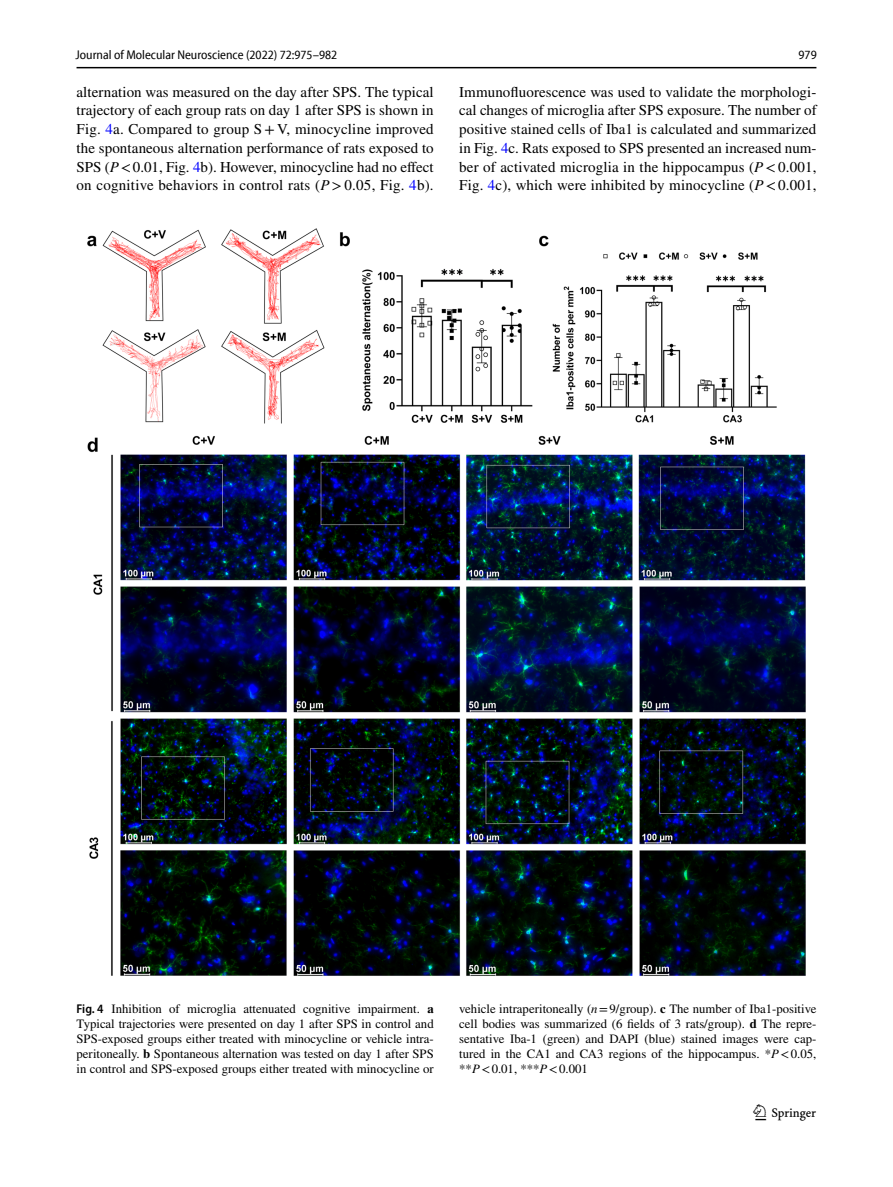
<style>
.page{position:relative;width:893px;height:1187px;background:#fff}
.page>*{position:absolute;margin:0;border:0;box-sizing:border-box;transform-origin:0 0}
.t1{font:22.5px "Springnew Regular 3";color:#000}
.t2{font:15px/18.8px "STIX";letter-spacing:.01em;color:#000;text-align:justify}
.t3{font:12.75px/15px "STIX";color:#000;text-align:justify}
.t4{font:semi-condensed 12.75px "Myriad Pro Unic";color:#000}
.s1{color:#00f}
.s2{font-style:italic}
.s3{font-family:"Myriad Pro";font-weight:600;font-stretch:semi-condensed}
.s4{font-weight:700}
</style>
<div class="page">
<hr style="left:77px;top:67px;width:739px;height:1px;background:#000">
<img style="left:87px;top:228px;width:719px;height:748px">
<p class="t4" style="left:76px;top:50px;width:263px">Journal of Molecular Neuroscience (2022) 72:975–982</p>
<p class="t4" style="left:799px;top:50px;width:20px">979</p>
<p class="t2" style="left:77px;top:83px;width:359px">alternation was measured on the day after SPS. The typical trajectory of each group rats on day 1 after SPS is shown in Fig. <span class="s1">4</span>a. Compared to group S+ V, minocycline improved the spontaneous alternation performance of rats exposed to SPS (<span class="s2">P</span>&lt;0.01, Fig. <span class="s1">4</span>b). However, minocycline had no effect on cognitive behaviors in control rats (<span class="s2">P</span>&gt;0.05, Fig. <span class="s1">4</span>b).</p>
<p class="t2" style="left:459px;top:83px;width:359px">Immunofluorescence was used to validate the morphologi&shy;cal changes of microglia after SPS exposure. The number of positive stained cells of Iba1 is calculated and summarized in Fig. <span class="s1">4</span>c. Rats exposed to SPS presented an increased num&shy;ber of activated microglia in the hippocampus (<span class="s2">P</span>&lt;0.001, Fig. <span class="s1">4</span>c), which were inhibited by minocycline (<span class="s2">P</span>&lt;0.001,</p>
<p class="t3" style="left:77px;top:1001px;width:359px"><span class="s3">Fig. 4</span> Inhibition of microglia attenuated cognitive impairment. <span class="s4">a </span>Typical trajectories were presented on day 1 after SPS in control and SPS-exposed groups either treated with minocycline or vehicle intra&shy;peritoneally. <span class="s4">b</span> Spontaneous alternation was tested on day 1 after SPS in control and SPS-exposed groups either treated with minocycline or</p>
<p class="t3" style="left:459px;top:1001px;width:359px">vehicle intraperitoneally (<span class="s2">n</span>=9/group). <span class="s4">c</span> The number of Iba1-positive cell bodies was summarized (6 fields of 3 rats/group). <span class="s4">d</span> The repre&shy;sentative Iba-1 (green) and DAPI (blue) stained images were cap&shy;tured in the CA1 and CA3 regions of the hippocampus. *<span class="s2">P</span>&lt;0.05, **<span class="s2">P</span>&lt;0.01, ***<span class="s2">P</span>&lt;0.001</p>
<h1 class="t1" style="left:755px;top:1104px;width:62px">1 3</h1>
</div>
